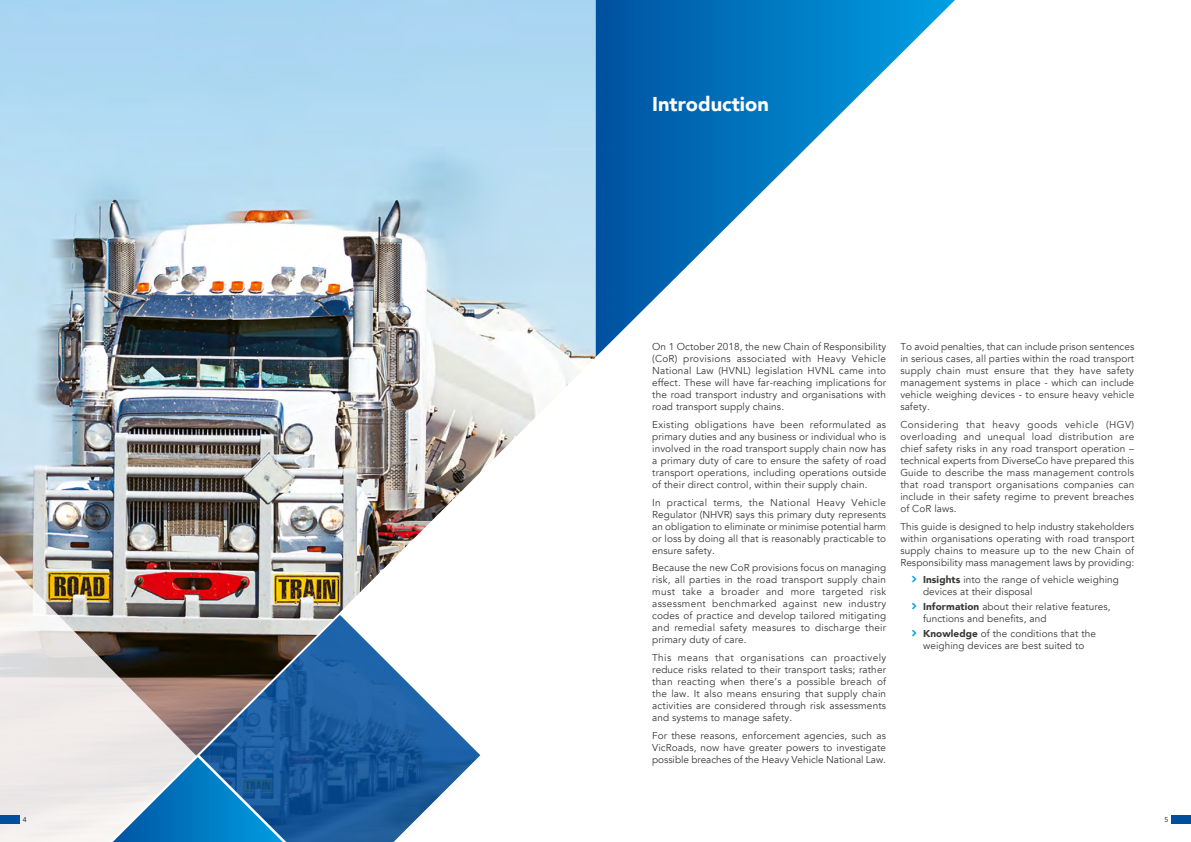
<style>
.page{position:relative;width:1191px;height:842px;background:#fff}
.page>*{position:absolute;margin:0;border:0;box-sizing:border-box;transform-origin:0 0}
.t1{font:900 20px "Avenir";color:#fff}
.t2{font:10px/12px "Avenir";letter-spacing:.01em;color:#383937;text-align:justify}
.t3{font:7px "Avenir";color:#12120d}
.s1{font-weight:900}
</style>
<div class="page">
<svg style="left:595px;top:0;width:360px;height:357px"></svg>
<img style="left:0;top:0;width:595px;height:756px">
<img style="left:200px;top:615px;width:280px;height:227px">
<img style="left:0;top:547px;width:200px;height:295px">
<svg style="left:113px;top:757px;width:170px;height:85px;background:#4590c3"></svg>
<div style="left:0;top:815px;width:19px;height:8px;background:#004e9e"></div>
<div style="left:1171px;top:815px;width:20px;height:8px;background:#004e9e"></div>
<p class="t3" style="left:23px;top:815px;width:5px">4</p>
<h1 class="t1" style="left:652px;top:87px;width:118px">Introduction</h1>
<p class="t2" style="left:652px;top:341px;width:235px">On 1 October 2018, the new Chain of Responsibility (CoR) provisions associated with Heavy Vehicle National Law (HVNL) legislation HVNL came into effect. These will have far-reaching implications for the road transport industry and organisations with road transport supply chains.</p>
<p class="t2" style="left:652px;top:419px;width:235px">Existing obligations have been reformulated as primary duties and any business or individual who is involved in the road transport supply chain now has a primary duty of care to ensure the safety of road transport operations, including operations outside of their direct control, within their supply chain.</p>
<p class="t2" style="left:652px;top:496px;width:235px">In practical terms, the National Heavy Vehicle Regulator (NHVR) says this primary duty represents an obligation to eliminate or minimise potential harm or loss by doing all that is reasonably practicable to ensure safety.</p>
<p class="t2" style="left:652px;top:562px;width:235px">Because the new CoR provisions focus on managing risk, all parties in the road transport supply chain must take a broader and more targeted risk assessment benchmarked against new industry codes of practice and develop tailored mitigating and remedial safety measures to discharge their primary duty of care.</p>
<p class="t2" style="left:652px;top:652px;width:235px">This means that organisations can proactively reduce risks related to their transport tasks; rather than reacting when there’s a possible breach of the law. It also means ensuring that supply chain activities are considered through risk assessments and systems to manage safety.</p>
<p class="t2" style="left:652px;top:729px;width:235px">For these reasons, enforcement agencies, such as VicRoads, now have greater powers to investigate possible breaches of the Heavy Vehicle National Law.</p>
<p class="t2" style="left:900px;top:341px;width:235px">To avoid penalties, that can include prison sentences in serious cases, all parties within the road transport supply chain must ensure that they have safety management systems in place - which can include vehicle weighing devices - to ensure heavy vehicle safety.</p>
<p class="t2" style="left:900px;top:419px;width:236px">Considering that heavy goods vehicle (HGV) overloading and unequal load distribution are chief safety risks in any road transport operation – technical experts from DiverseCo have prepared this Guide to describe the mass management controls that road transport organisations companies can include in their safety regime to prevent breaches of CoR laws.</p>
<p class="t2" style="left:900px;top:520px;width:236px">This guide is designed to help industry stakeholders within organisations operating with road transport supply chains to measure up to the new Chain of Responsibility mass management laws by providing:</p>
<p class="t2" style="left:923px;top:574px;width:197px"><span class="s1">Insights</span> into the range of vehicle weighing devices at their disposal</p>
<p class="t2" style="left:923px;top:601px;width:189px"><span class="s1">Information</span> about their relative features, functions and benefits, and</p>
<p class="t2" style="left:923px;top:628px;width:174px"><span class="s1">Knowledge</span> of the conditions that the weighing devices are best suited to</p>
<p class="t3" style="left:1164px;top:815px;width:5px">5</p>
</div>
